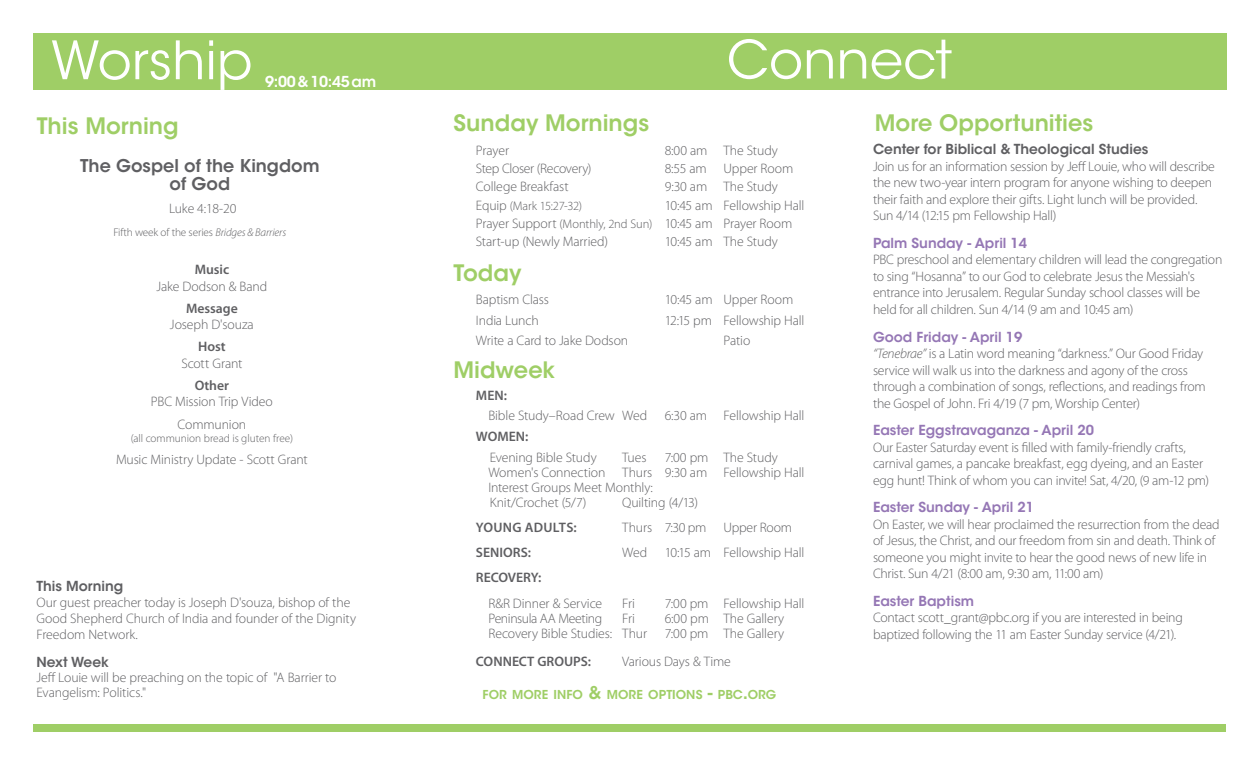
<style>
.page{position:relative;width:1260px;height:765px;background:#fff}
.page>*{position:absolute;margin:0;border:0;box-sizing:border-box;transform-origin:0 0}
.t1{font:52.5px "ITC Avant Garde Std";color:#fff}
.t2{font:600 22.5px "ITC Avant Garde Std";color:#9fce66}
.t3{font:600 17.5px/17.5px "ITC Avant Garde Std";color:#5f5f62;text-align:center}
.t4{font:600 15px "ITC Avant Garde Std";letter-spacing:-.02em;color:#fff}
.t5{font:300 13.75px/16.5px "Myriad Pro";letter-spacing:-.015em;color:#5f5f62}
.t6{font:600 13.75px "ITC Avant Garde Std";color:#9577b5}
.t7{font:600 13.75px "Myriad Pro";color:#5f5f62}
.t8{font:600 13.75px "ITC Avant Garde Std";color:#5f5f62}
.t9{font:600 13.75px "Myriad Pro";letter-spacing:.02em;color:#5f5f62}
.t10{font:300 12.5px "Myriad Pro";letter-spacing:-.02em;color:#5f5f62}
.t11{font:600 12.25px "ITC Avant Garde Std";letter-spacing:.005em;color:#9fce66}
.t12{font:300 11.25px "Myriad Pro";letter-spacing:-.005em;color:#5f5f62}
.s1{font-style:italic}
.s2{font-size:13.75px}
.s3{font-size:12.5px}
.s4{font-size:17.5px}
</style>
<div class="page">
<div style="left:33px;top:34px;width:1193px;height:56px;background:#9fce66"></div>
<div style="left:34px;top:724px;width:1192px;height:8px;background:#9fce66"></div>
<h1 class="t1" style="left:51px;top:28px;width:203px">Worship</h1>
<h2 class="t2" style="left:37px;top:112px;width:143px">This Morning</h2>
<p class="t4" style="left:265px;top:72px;width:113px">9:00 &amp; 10:45 am</p>
<p class="t3" style="left:80px;top:157px;width:241px">The Gospel of the Kingdom of God</p>
<p class="t5" style="left:169px;top:200px;width:69px">Luke 4:18-20</p>
<p class="t12" style="left:113px;top:225px;width:174px">Fifth week of the series <span class="s1">Bridges &amp; Barriers</span></p>
<p class="t7" style="left:195px;top:261px;width:36px">Music</p>
<p class="t5" style="left:157px;top:278px;width:112px">Jake Dodson &amp; Band</p>
<p class="t7" style="left:186px;top:299px;width:53px">Message</p>
<p class="t5" style="left:170px;top:316px;width:85px">Joseph D'souza</p>
<p class="t7" style="left:198px;top:338px;width:29px">Host</p>
<p class="t5" style="left:181px;top:355px;width:63px">Scott Grant</p>
<p class="t7" style="left:195px;top:377px;width:36px">Other</p>
<p class="t5" style="left:151px;top:391px;width:123px;line-height:22.1px;text-align:center">PBC Mission Trip Video<br>Communion</p>
<p class="t12" style="left:131px;top:431px;width:164px">(all communion bread is gluten free)</p>
<p class="t5" style="left:116px;top:451px;width:193px">Music Ministry Update - Scott Grant</p>
<p class="t8" style="left:36px;top:577px;width:88px">This Morning</p>
<p class="t5" style="left:36px;top:594px;width:321px">Our guest preacher today is Joseph D'souza, bishop of the<br>Good Shepherd Church of India and founder of the Dignity<br>Freedom Network.</p>
<p class="t8" style="left:36px;top:653px;width:74px">Next Week</p>
<p class="t5" style="left:36px;top:670px;width:301px;line-height:15px">Jeff Louie will be preaching on the topic of "A Barrier to<br>Evangelism: Politics."</p>
<h1 class="t1" style="left:727px;top:28px;width:227px">Connect</h1>
<h2 class="t2" style="left:453px;top:108px;width:197px">Sunday Mornings</h2>
<p class="t5" style="left:476px;top:142px;width:35px">Prayer</p>
<p class="t5" style="left:665px;top:142px;width:115px">8:00 am The Study</p>
<p class="t5" style="left:476px;top:160px;width:117px">Step Closer (Recovery)</p>
<p class="t5" style="left:665px;top:160px;width:130px">8:55 am Upper Room</p>
<p class="t5" style="left:476px;top:178px;width:94px">College Breakfast</p>
<p class="t5" style="left:665px;top:178px;width:115px">9:30 am The Study</p>
<p class="t10" style="left:476px;top:198px;width:108px"><span class="s2">Equip</span> (Mark 15:27-32)</p>
<p class="t5" style="left:476px;top:196px;width:330px;line-height:18.1px;text-indent:189px">10:45 am Fellowship Hall<br>Prayer Support <span class="s3">(Monthly, 2nd Sun)</span> 10:45 am Prayer Room<br>Start-up (Newly Married)</p>
<p class="t5" style="left:665px;top:233px;width:115px">10:45 am The Study</p>
<h2 class="t2" style="left:453px;top:259px;width:70px">Today</h2>
<p class="t5" style="left:476px;top:291px;width:75px">Baptism Class</p>
<p class="t5" style="left:665px;top:291px;width:130px">10:45 am Upper Room</p>
<p class="t5" style="left:476px;top:312px;width:65px">India Lunch</p>
<p class="t5" style="left:665px;top:312px;width:141px">12:15 pm Fellowship Hall</p>
<p class="t5" style="left:476px;top:332px;width:154px">Write a Card to Jake Dodson</p>
<p class="t5" style="left:723px;top:332px;width:28px">Patio</p>
<h2 class="t2" style="left:453px;top:356px;width:103px">Midweek</h2>
<p class="t7" style="left:476px;top:386px;width:33px">MEN:</p>
<p class="t5" style="left:488px;top:407px;width:160px">Bible Study–Road Crew Wed</p>
<p class="t5" style="left:665px;top:407px;width:141px">6:30 am Fellowship Hall</p>
<p class="t7" style="left:476px;top:428px;width:54px">WOMEN:</p>
<p class="t5" style="left:490px;top:449px;width:109px">Evening Bible Study</p>
<p class="t5" style="left:622px;top:449px;width:26px">Tues</p>
<p class="t5" style="left:488px;top:449px;width:317px;line-height:15px;text-indent:176px">7:00 pm The Study<br>Women's Connection Thurs 9:30 am Fellowship Hall<br>Interest Groups Meet Monthly:<br>Knit/Crochet (5/7)</p>
<p class="t5" style="left:622px;top:494px;width:77px">Quilting (4/13)</p>
<p class="t9" style="left:476px;top:518px;width:102px">YOUNG ADULTS:</p>
<p class="t5" style="left:622px;top:519px;width:172px">Thurs 7:30 pm Upper Room</p>
<p class="t7" style="left:476px;top:544px;width:56px">SENIORS:</p>
<p class="t5" style="left:622px;top:544px;width:27px">Wed</p>
<p class="t5" style="left:665px;top:544px;width:141px">10:15 am Fellowship Hall</p>
<p class="t7" style="left:476px;top:569px;width:67px">RECOVERY:</p>
<p class="t5" style="left:488px;top:595px;width:115px">R&amp;R Dinner &amp; Service</p>
<p class="t5" style="left:622px;top:595px;width:14px">Fri</p>
<p class="t5" style="left:665px;top:595px;width:141px">7:00 pm Fellowship Hall</p>
<p class="t5" style="left:488px;top:610px;width:115px">Peninsula AA Meeting</p>
<p class="t5" style="left:622px;top:610px;width:14px">Fri</p>
<p class="t5" style="left:665px;top:610px;width:121px">6:00 pm The Gallery</p>
<p class="t5" style="left:488px;top:625px;width:160px">Recovery Bible Studies: Thur</p>
<p class="t5" style="left:665px;top:625px;width:121px">7:00 pm The Gallery</p>
<p class="t7" style="left:476px;top:652px;width:117px">CONNECT GROUPS:</p>
<p class="t5" style="left:622px;top:653px;width:110px">Various Days &amp; Time</p>
<p class="t11" style="left:483px;top:687px;width:295px">FOR MORE INFO <span class="s4">&amp;</span> MORE OPTIONS <span class="s4">-</span> PBC<span class="s4">.</span>ORG</p>
<h2 class="t2" style="left:875px;top:108px;width:220px">More Opportunities</h2>
<p class="t8" style="left:873px;top:141px;width:277px">Center for Biblical &amp; Theological Studies</p>
<p class="t5" style="left:873px;top:158px;width:343px">Join us for an information session by Jeff Louie, who will describe the new two-year intern program for anyone wishing to deepen their faith and explore their gifts. Light lunch will be provided.<br>Sun 4/14 (12:15 pm Fellowship Hall)</p>
<p class="t6" style="left:873px;top:234px;width:156px">Palm Sunday - April 14</p>
<p class="t5" style="left:873px;top:251px;width:351px">PBC preschool and elementary children will lead the congregation to sing “Hosanna” to our God to celebrate Jesus the Messiah's entrance into Jerusalem. Regular Sunday school classes will be held for all children. Sun 4/14 (9 am and 10:45 am)</p>
<p class="t6" style="left:873px;top:328px;width:151px">Good Friday - April 19</p>
<p class="t5" style="left:873px;top:345px;width:334px"><span class="s1">“Tenebrae”</span> is a Latin word meaning “darkness.” Our Good Friday service will walk us into the darkness and agony of the cross through a combination of songs, reflections, and readings from the Gospel of John. Fri 4/19 (7 pm, Worship Center)</p>
<p class="t6" style="left:873px;top:421px;width:223px">Easter Eggstravaganza - April 20</p>
<p class="t5" style="left:873px;top:439px;width:338px">Our Easter Saturday event is filled with family-friendly crafts, carnival games, a pancake breakfast, egg dyeing, and an Easter egg hunt! Think of whom you can invite! Sat, 4/20, (9 am-12 pm)</p>
<p class="t6" style="left:873px;top:498px;width:163px">Easter Sunday - April 21</p>
<p class="t5" style="left:873px;top:516px;width:348px">On Easter, we will hear proclaimed the resurrection from the dead of Jesus, the Christ, and our freedom from sin and death. Think of someone you might invite to hear the good news of new life in Christ. Sun 4/21 (8:00 am, 9:30 am, 11:00 am)</p>
<p class="t6" style="left:873px;top:592px;width:103px">Easter Baptism</p>
<p class="t5" style="left:873px;top:609px;width:311px">Contact scott_grant@pbc.org if you are interested in being baptized following the 11 am Easter Sunday service (4/21).</p>
</div>
